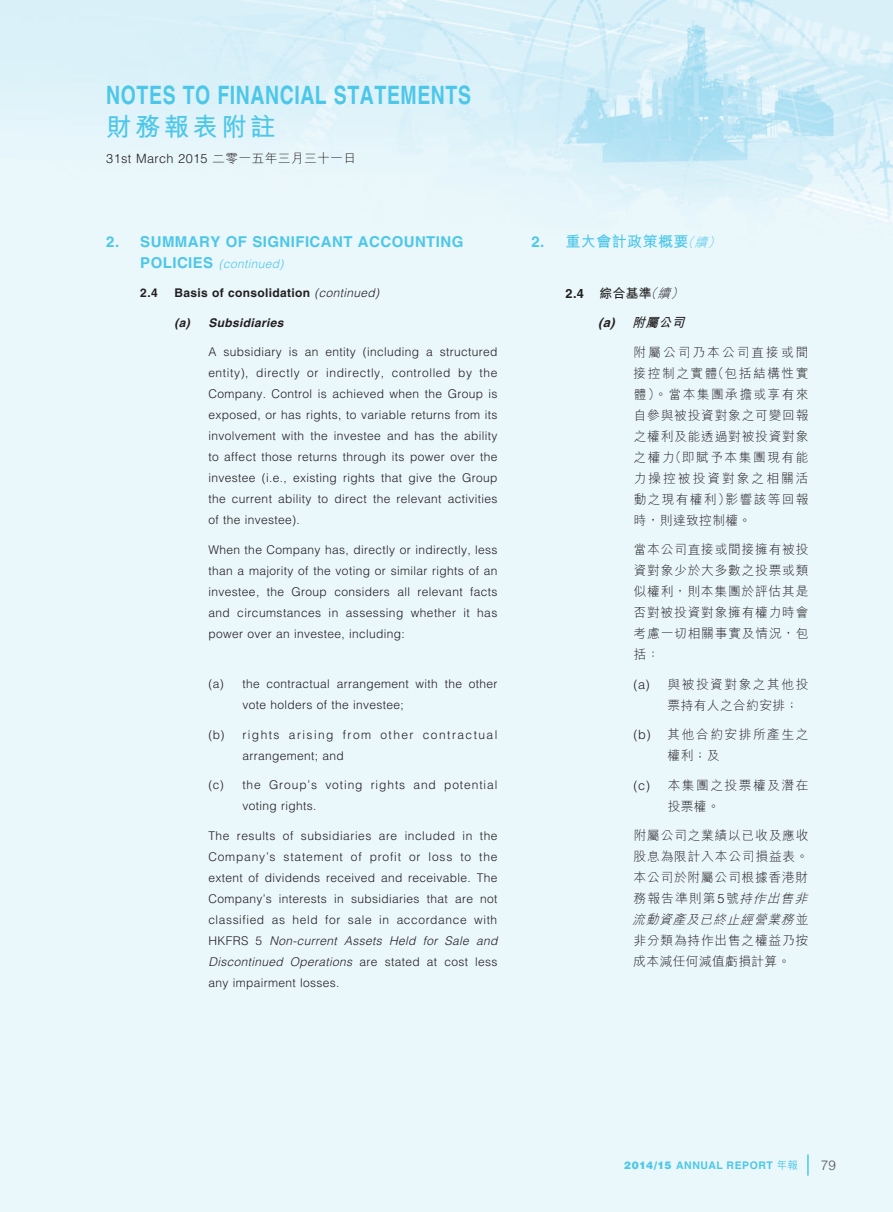
<style>
.page{position:relative;width:893px;height:1212px;background:#fff}
.page>*{position:absolute;margin:0;border:0;box-sizing:border-box;transform-origin:0 0}
.t1{font:700 25.5px "M Hei HK";letter-spacing:.13em;color:#4dc7e9}
.t2{font:700 25.35px "Helvetica";letter-spacing:.03em;color:#4dc7e9;scale:.77 1}
.t3{font:700 15px "Helvetica";color:#4dc7e9}
.t4{font:700 15px "M Hei HK";letter-spacing:.03em;color:#4dc7e9}
.t5{font:300 13.5px "Helvetica";color:#57585a}
.t6{font:300 12.75px/21px "M Hei HK";letter-spacing:.06em;color:#231f20;text-align:justify}
.t7{font:300 12.75px/21px "M Hei HK";letter-spacing:.115em;color:#231f20}
.t8{font:300 12.75px "Helvetica";letter-spacing:.03em;color:#231f20}
.t9{font:700 12.75px "M Hei HK";color:#231f20}
.t10{font:italic 700 12.75px "M Hei HK";color:#231f20}
.t11{font:300 12px/21px "Helvetica";letter-spacing:.03em;color:#231f20;text-align:justify}
.t12{font:300 12px/21px "Helvetica";letter-spacing:.12em;color:#231f20}
.t13{font:300 12px/21px "Helvetica";letter-spacing:.075em;color:#231f20}
.t14{font:700 12px "Helvetica";letter-spacing:.03em;color:#231f20}
.t15{font:italic 700 12px "Helvetica";letter-spacing:.03em;color:#231f20}
.t16{font:italic 300 12px "Helvetica";letter-spacing:.03em;color:#4dc7e9}
.t17{font:700 10.5px "Helvetica";letter-spacing:.05em;color:#4dc7e9}
.s1{font-family:"M Hei HK"}
.s2{font-weight:300;font-style:italic}
.s3{font-style:italic}
.s4{font-family:"Helvetica"}
.s5{font-weight:300;font-style:italic;font-size:12.75px}
.s6{font-weight:900}
.s7{font-family:"M Hei HK";font-weight:500}
</style>
<div class="page">
<img style="left:0;top:0;width:1px;height:1212px">
<hr style="left:807px;top:1154px;width:2px;height:21px;background:#4dc7e9">
<h2 class="t2" style="left:106px;top:80px;width:475px">NOTES TO FINANCIAL STATEMENTS</h2>
<h1 class="t1" style="left:106px;top:108px;width:171px">財務報表附註</h1>
<p class="t8" style="left:106px;top:151px;width:251px">31st March 2015 <span class="s1">二零一五年三月三十一日</span></p>
<p class="t3" style="left:106px;top:232px;width:57px">2. SUMMARY</p>
<p class="t3" style="left:226px;top:232px;width:37px">OF SIGNIFICANT</p>
<p class="t3" style="left:358px;top:232px;width:12px">ACCOUNTING</p>
<p class="t3" style="left:140px;top:253px;width:10px">POLICIES</p>
<p class="t16" style="left:219px;top:256px;width:66px">(continued)</p>
<p class="t14" style="left:140px;top:286px;width:19px">2.4</p>
<p class="t14" style="left:174px;top:286px;width:206px">BASIS OF CONSOLIDATION <span class="s2">(continued)</span></p>
<p class="t15" style="left:174px;top:315px;width:111px">(a) Subsidiaries</p>
<p class="t11" style="left:208px;top:341px;width:291px">A subsidiary is an entity (including a structured entity), directly or indirectly, controlled by the Company. Control is achieved when the Group is exposed, or has rights, to variable returns from its involvement with the investee and has the ability to affect those returns through its power over the investee (i.e., existing rights that give the Group the current ability to direct the relevant activities of the investee).</p>
<p class="t11" style="left:208px;top:539px;width:291px">When the Company has, directly or indirectly, less than a majority of the voting or similar rights of an investee, the Group considers all relevant facts and circumstances in assessing whether it has power over an investee, including:</p>
<p class="t11" style="left:242px;top:673px;width:257px;text-indent:-34px">(a) the contractual arrangement with the other vote holders of the investee;</p>
<p class="t12" style="left:242px;top:724px;width:257px;text-indent:-34px">(b) rights arising from other contractual arrangement; and</p>
<p class="t13" style="left:242px;top:774px;width:257px;text-indent:-34px">(c) the Group’s voting rights and potential voting rights.</p>
<p class="t11" style="left:208px;top:825px;width:291px">The results of subsidiaries are included in the Company’s statement of profit or loss to the extent of dividends received and receivable. The Company’s interests in subsidiaries that are not classified as held for sale in accordance with HKFRS 5 <span class="s3">Non-current Assets Held for Sale and Discontinued Operations</span> are stated at cost less any impairment losses.</p>
<p class="t4" style="left:531px;top:231px;width:195px"><span class="s4">2.</span> 重大會計政策概要<span class="s5">（續）</span></p>
<p class="t9" style="left:566px;top:284px;width:124px"><span class="s4">2.4</span> 綜合基準<span class="s2">（續）</span></p>
<p class="t10" style="left:598px;top:313px;width:92px"><span class="s4">(a)</span> 附屬公司</p>
<p class="t6" style="left:634px;top:341px;width:176px">附屬公司乃本公司直接或間接控制之實體（包括結構性實體）。當本集團承擔或享有來自參與被投資對象之可變回報之權利及能透過對被投資對象之權力（即賦予本集團現有能力操控被投資對象之相關活動之現有權利）影響該等回報時，則達致控制權。</p>
<p class="t6" style="left:634px;top:539px;width:176px">當本公司直接或間接擁有被投資對象少於大多數之投票或類似權利，則本集團於評估其是否對被投資對象擁有權力時會考慮一切相關事實及情況，包括：</p>
<p class="t7" style="left:668px;top:673px;width:142px;text-indent:-34px"><span class="s4">(a)</span> 與被投資對象之其他投票持有人之合約安排；</p>
<p class="t7" style="left:668px;top:724px;width:142px;text-indent:-34px"><span class="s4">(b)</span> 其他合約安排所產生之權利；及</p>
<p class="t7" style="left:668px;top:774px;width:142px;text-indent:-34px"><span class="s4">(c)</span> 本集團之投票權及潛在投票權。</p>
<p class="t6" style="left:632px;top:825px;width:181px;text-align:left">附屬公司之業績以已收及應收股息為限計入本公司損益表。本公司於附屬公司根據香港財務報告準則第<span class="s4">5</span>號<span class="s3">持作出售非流動資產及已終止經營業務</span>並非分類為持作出售之權益乃按成本減任何減值虧損計算。</p>
<p class="t17" style="left:624px;top:1159px;width:176px"><span class="s6">2014/15</span> ANNUAL REPORT <span class="s7">年報</span></p>
<p class="t5" style="left:821px;top:1157px;width:17px">79</p>
</div>
